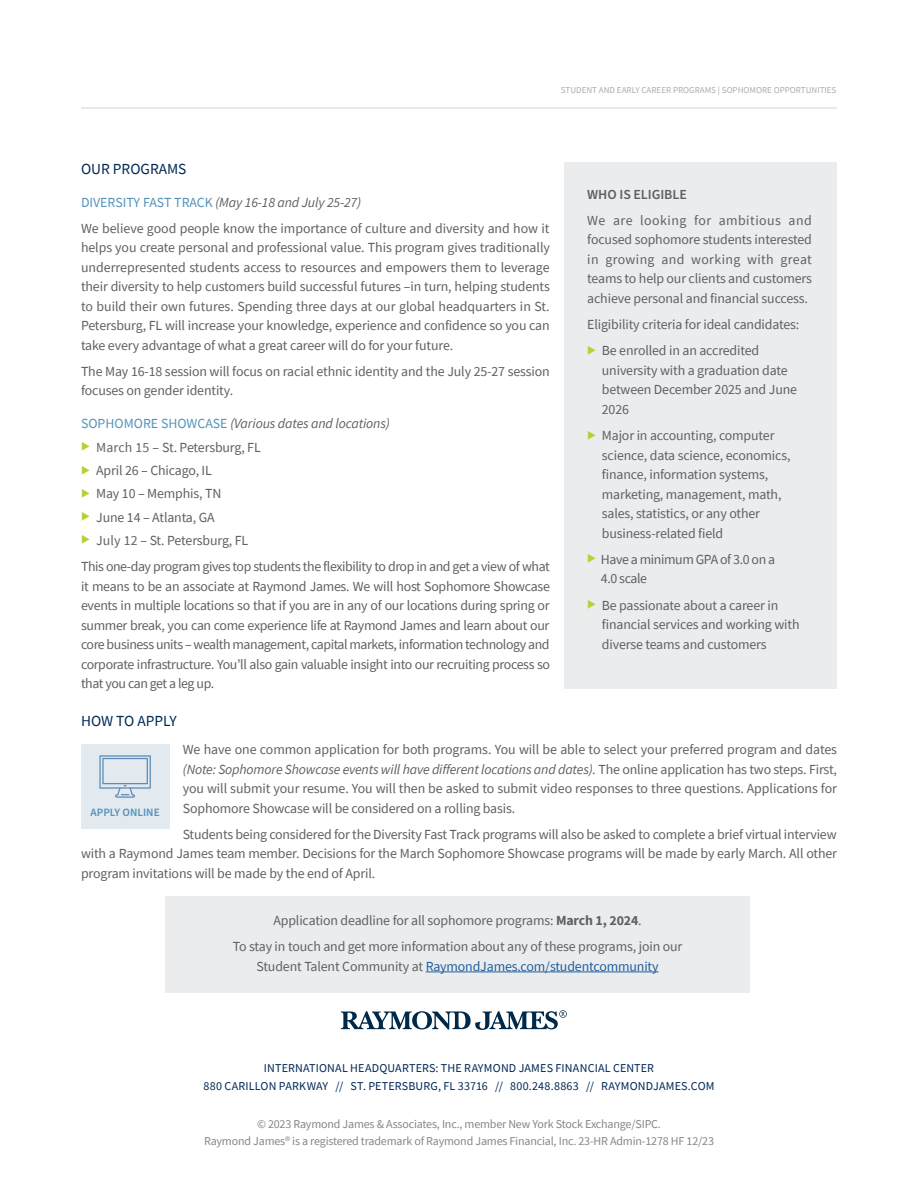
<style>
.page{position:relative;width:918px;height:1188px;background:#fff}
.page>*{position:absolute;margin:0;border:0;box-sizing:border-box;transform-origin:0 0}
.t1{font:15.3px "Source Sans Pro";color:#002856}
.t2{font:13.8px/19.5px "Source Sans Pro";letter-spacing:-.01em;color:#5f6062;text-align:justify}
.t3{font:13.8px/19.5px "Source Sans Pro";letter-spacing:-.03em;color:#5f6062}
.t4{font:13.8px "Source Sans Pro";letter-spacing:-.01em;color:#215e9e}
.t5{font:italic 13.8px "Source Sans Pro";letter-spacing:-.01em;color:#5f6062}
.t6{font:600 13.8px "Source Sans Pro";letter-spacing:-.005em;color:#5f6062}
.t7{font:12px/16.5px "Source Sans Pro";letter-spacing:-.015em;color:#858689;text-align:center}
.t8{font:12px/18px "Source Sans Pro";letter-spacing:.015em;color:#002856;text-align:center}
.t9{font:600 11.25px "Source Sans Pro";color:#5493bc}
.t10{font:9px "Source Sans Pro";color:#aaacaf}
.s1{color:#5493bc}
.s2{font-style:italic}
.s3{font-style:normal;color:#5493bc}
.s4{color:#b3d235}
.s5{color:#636466}
.s6{font-weight:700}
.s7{color:#5f6062}
</style>
<div class="page">
<hr style="left:81px;top:108px;width:756px;height:1px;background:#d3d4d6">
<svg style="left:341px;top:1010px;width:226px;height:20px"></svg>
<div style="left:565px;top:162px;width:272px;height:526px;background:#ebeced"></div>
<div style="left:165px;top:896px;width:585px;height:97px;background:#ebeced"></div>
<hr style="left:426px;top:972px;width:233px;height:1px;background:#215e9e">
<div style="left:81px;top:744px;width:88px;height:84px;background:#e2e9ef"></div>
<svg style="left:99px;top:755px;width:52px;height:43px"></svg>
<p class="t10" style="left:561px;top:85px;width:277px">STUDENT AND EARLY CAREER PROGRAMS | SOPHOMORE OPPORTUNITIES</p>
<p class="t1" style="left:81px;top:159px;width:107px">OUR PROGRAMS</p>
<p class="t2" style="left:81px;top:189px;width:470px;line-height:26.2px"><span class="s1">DIVERSITY FAST TRACK</span> <span class="s2">(May 16-18 and July 25-27)<br></span>We believe good people know the importance of culture and diversity and how it</p>
<p class="t2" style="left:81px;top:238px;width:470px">helps you create personal and professional value. This program gives traditionally underrepresented students access to resources and empowers them to leverage their diversity to help customers build successful futures –in turn, helping students to build their own futures. Spending three days at our global headquarters in St.<br>Petersburg, FL will increase your knowledge, experience and confidence so you can take every advantage of what a great career will do for your future.</p>
<p class="t2" style="left:81px;top:362px;width:470px">The May 16-18 session will focus on racial ethnic identity and the July 25-27 session focuses on gender identity.</p>
<p class="t5" style="left:81px;top:415px;width:310px"><span class="s3">SOPHOMORE SHOWCASE</span> (Various dates and locations)</p>
<p class="t2" style="left:81px;top:437px;width:181px"><span class="s4">◆</span> <span class="s5">March 15 –</span> St. Petersburg, FL</p>
<p class="t2" style="left:81px;top:461px;width:132px"><span class="s4">◆</span> April 26 – Chicago, IL</p>
<p class="t2" style="left:81px;top:484px;width:142px"><span class="s4">◆</span> May 10 – Memphis, TN</p>
<p class="t2" style="left:81px;top:507px;width:135px"><span class="s4">◆</span> June 14 – Atlanta, GA</p>
<p class="t3" style="left:81px;top:527px;width:470px;line-height:26.2px"><span class="s4">◆</span> <span class="s5">July 12</span> – St. Petersburg, FL<br>This one-day program gives top students the flexibility to drop in and get a view of what</p>
<p class="t2" style="left:81px;top:576px;width:471px">it means to be an associate at Raymond James. We will host Sophomore Showcase events in multiple locations so that if you are in any of our locations during spring or summer break, you can come experience life at Raymond James and learn about our core business units – wealth management, capital markets, information technology and corporate infrastructure. You’ll also gain valuable insight into our recruiting process so that you can get a leg up.</p>
<p class="t1" style="left:81px;top:711px;width:97px">HOW TO APPLY</p>
<p class="t6" style="left:587px;top:185px;width:101px">WHO IS ELIGIBLE</p>
<p class="t2" style="left:587px;top:210px;width:226px">We are looking for ambitious and focused sophomore students interested in growing and working with great teams to help our clients and customers achieve personal and financial success.</p>
<p class="t2" style="left:587px;top:315px;width:214px">Eligibility criteria for ideal candidates:</p>
<p class="t2" style="left:602px;top:341px;width:197px;text-align:left;text-indent:-15px"><span class="s4">◆</span> Be enrolled in an accredited university with a graduation date between December 2025 and June<br>2026</p>
<p class="t2" style="left:602px;top:426px;width:190px;text-align:left;text-indent:-15px"><span class="s4">◆</span> Major in accounting, computer science, data science, economics, finance, information systems, marketing, management, math, sales, statistics, or any other business-related field</p>
<p class="t3" style="left:601px;top:549px;width:176px;text-indent:-14px"><span class="s4">◆</span> Have a minimum GPA of 3.0 on a<br>4.0 scale</p>
<p class="t2" style="left:602px;top:595px;width:199px;text-align:left;text-indent:-15px"><span class="s4">◆</span> Be passionate about a career in financial services and working with diverse teams and customers</p>
<p class="t2" style="left:183px;top:740px;width:656px">We have one common application for both programs. You will be able to select your preferred program and dates <span class="s2">(Note: Sophomore Showcase events will have different locations and dates).</span> The online application has two steps. First, you will submit your resume. You will then be asked to submit video responses to three questions. Applications for Sophomore Showcase will be considered on a rolling basis.</p>
<p class="t2" style="left:81px;top:824px;width:758px;text-indent:102px">Students being considered for the Diversity Fast Track programs will also be asked to complete a brief virtual interview with a Raymond James team member. Decisions for the March Sophomore Showcase programs will be made by early March. All other program invitations will be made by the end of April.</p>
<p class="t9" style="left:91px;top:804px;width:71px">APPLY ONLINE</p>
<p class="t2" style="left:233px;top:907px;width:451px;line-height:26.2px;text-align:center">Application deadline for all sophomore programs: <span class="s6">March 1, 2024</span>.<br>To stay in touch and get more information about any of these programs, join our</p>
<p class="t4" style="left:257px;top:958px;width:404px"><span class="s7">Student Talent Community at</span> RaymondJames.com/studentcommunity</p>
<p class="t8" style="left:203px;top:1059px;width:513px">INTERNATIONAL HEADQUARTERS: THE RAYMOND JAMES FINANCIAL CENTER<br>880 CARILLON PARKWAY // ST. PETERSBURG, FL 33716 // 800.248.8863 // RAYMONDJAMES.COM</p>
<p class="t7" style="left:204px;top:1116px;width:511px">© 2023 Raymond James &amp; Associates, Inc., member New York Stock Exchange/SIPC.<br>Raymond James® is a registered trademark of Raymond James Financial, Inc. 23-HR Admin-1278 HF 12/23</p>
</div>
